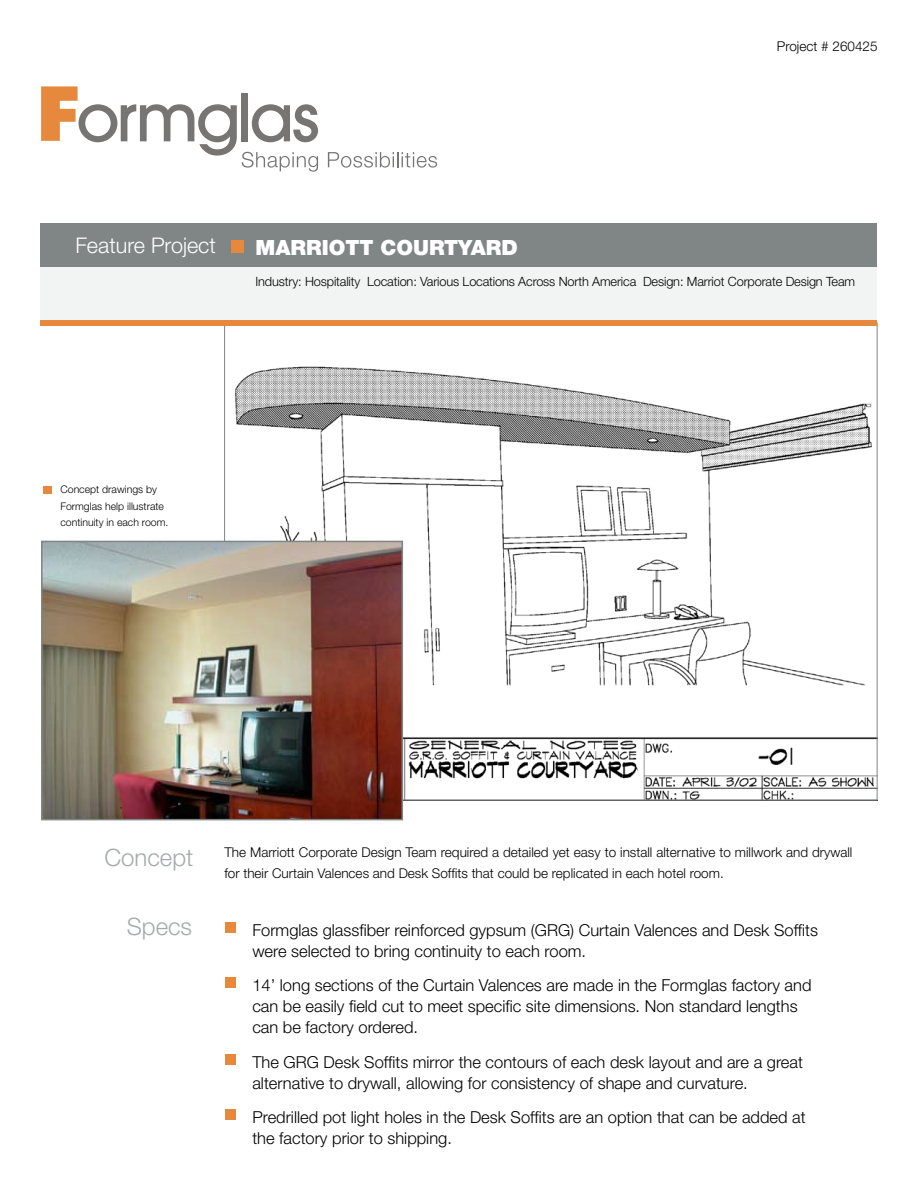
<style>
.page{position:relative;width:918px;height:1188px;background:#fff}
.page>*{position:absolute;margin:0;border:0;box-sizing:border-box;transform-origin:0 0}
.t1{font:300 24px "Helvetica Neue";color:#a6aaaa}
.t2{font:300 21.6px "Helvetica Neue";color:#fff}
.t3{font:900 21px "Helvetica Neue";color:#fff}
.t4{font:300 16.5px/21px "Helvetica Neue";color:#000}
.t5{font:300 13.5px/21px "Helvetica Neue";color:#000}
.t6{font:300 12.75px "Helvetica Neue";letter-spacing:-.01em;color:#000}
.t7{font:300 10.5px/16.5px "Helvetica Neue";color:#000}
</style>
<div class="page">
<img style="left:226px;top:366px;width:650px;height:433px">
<img style="left:44px;top:544px;width:356px;height:273px">
<div style="left:41px;top:541px;width:362px;height:279px;border:2px solid #808586"></div>
<div style="left:40px;top:235px;width:838px;height:87px;background:#f2f3f3"></div>
<div style="left:40px;top:223px;width:838px;height:44px;background:#808586"></div>
<div style="left:225px;top:922px;width:11px;height:11px;background:#e7893c"></div>
<div style="left:225px;top:978px;width:11px;height:10px;background:#e7893c"></div>
<div style="left:225px;top:1054px;width:11px;height:11px;background:#e7893c"></div>
<div style="left:225px;top:1110px;width:11px;height:10px;background:#e7893c"></div>
<div style="left:231px;top:240px;width:13px;height:13px;background:#e7893c"></div>
<div style="left:40px;top:320px;width:838px;height:6px;background:#e7893c"></div>
<div style="left:43px;top:486px;width:9px;height:7px;background:#e7893c"></div>
<svg style="left:41px;top:86px;width:277px;height:86px"></svg>
<svg style="left:328px;top:152px;width:109px;height:16px"></svg>
<p class="t5" style="left:777px;top:35px;width:102px">Project # 260425</p>
<h2 class="t2" style="left:75px;top:232px;width:142px">Feature Project</h2>
<p class="t3" style="left:256px;top:235px;width:264px">MARRIOTT COURTYARD</p>
<p class="t6" style="left:256px;top:274px;width:601px">Industry: Hospitality Location: Various Locations Across North America Design: Marriot Corporate Design Team</p>
<p class="t7" style="left:60px;top:481px;width:109px">Concept drawings by<br>Formglas help illustrate continuity in each room.</p>
<h1 class="t1" style="left:104px;top:843px;width:90px">Concept</h1>
<h1 class="t1" style="left:127px;top:912px;width:67px">Specs</h1>
<p class="t5" style="left:224px;top:841px;width:630px">The Marriott Corporate Design Team required a detailed yet easy to install alternative to millwork and drywall for their Curtain Valences and Desk Soffits that could be replicated in each hotel room.</p>
<p class="t4" style="left:252px;top:919px;width:567px">Formglas glassfiber reinforced gypsum (GRG) Curtain Valences and Desk Soffits were selected to bring continuity to each room.</p>
<p class="t4" style="left:252px;top:974px;width:561px">14’ long sections of the Curtain Valences are made in the Formglas factory and can be easily field cut to meet specific site dimensions. Non standard lengths can be factory ordered.</p>
<p class="t4" style="left:252px;top:1051px;width:552px">The GRG Desk Soffits mirror the contours of each desk layout and are a great alternative to drywall, allowing for consistency of shape and curvature.</p>
<p class="t4" style="left:252px;top:1106px;width:555px">Predrilled pot light holes in the Desk Soffits are an option that can be added at the factory prior to shipping.</p>
</div>
